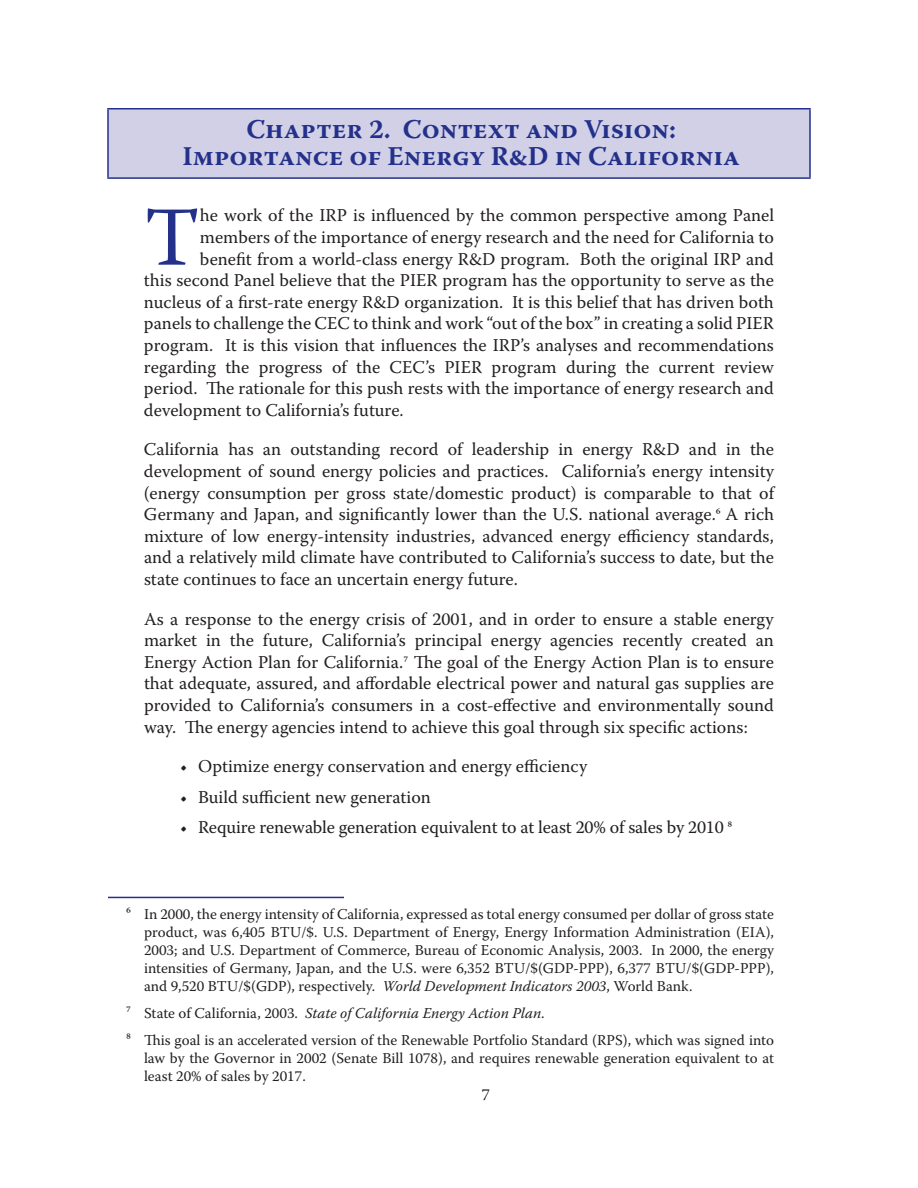
<style>
.page{position:relative;width:918px;height:1188px;background:#fff}
.page>*{position:absolute;margin:0;border:0;box-sizing:border-box;transform-origin:0 0}
.t1{font:83.55px "Warnock Pro";color:#24318b}
.t2{font:700 27px/27px "Warnock Pro";color:#24318b;text-align:center}
.t3{font:18px/21.6px "Warnock Pro";color:#231f20;text-align:justify}
.t4{font:16.5px "Warnock Pro";color:#231f20}
.t5{font:15px/18px "Warnock Pro";color:#231f20}
.s1{font-size:15px}
.s2{font-style:italic}
</style>
<div class="page">
<div style="left:108px;top:109px;width:702px;height:69px;background:#d1d0e6"></div>
<hr style="left:107px;top:108px;width:704px;height:2px;background:#24318b">
<hr style="left:107px;top:110px;width:2px;height:67px;background:#24318b">
<hr style="left:809px;top:110px;width:2px;height:67px;background:#24318b">
<hr style="left:107px;top:177px;width:704px;height:2px;background:#24318b">
<hr style="left:108px;top:897px;width:236px;height:1px;background:#24318b">
<h2 class="t2" style="left:183px;top:115px;width:559px">CHAPTER 2. CONTEXT AND VISION:<br>IMPORTANCE OF ENERGY R&amp;D IN CALIFORNIA</h2>
<h1 class="t1" style="left:144px;top:187px;width:57px">T</h1>
<p class="t3" style="left:200px;top:204px;width:576px">he work of the IRP is influenced by the common perspective among Panel</p>
<p class="t3" style="left:200px;top:226px;width:575px">members of the importance of energy research and the need for California to</p>
<p class="t3" style="left:200px;top:248px;width:576px">benefit from a world-class energy R&amp;D program. Both the original IRP and</p>
<p class="t3" style="left:144px;top:269px;width:632px">this second Panel believe that the PIER program has the opportunity to serve as the</p>
<p class="t3" style="left:144px;top:291px;width:631px">nucleus of a first-rate energy R&amp;D organization. It is this belief that has driven both</p>
<p class="t3" style="left:144px;top:312px;width:632px">panels to challenge the CEC to think and work “out of the box” in creating a solid PIER</p>
<p class="t3" style="left:144px;top:334px;width:631px">program. It is this vision that influences the IRP’s analyses and recommendations</p>
<p class="t3" style="left:144px;top:356px;width:632px">regarding the progress of the CEC’s PIER program during the current review</p>
<p class="t3" style="left:144px;top:377px;width:631px">period. The rationale for this push rests with the importance of energy research and</p>
<p class="t3" style="left:144px;top:399px;width:261px">development to California’s future.</p>
<p class="t3" style="left:144px;top:438px;width:632px">California has an outstanding record of leadership in energy R&amp;D and in the development of sound energy policies and practices. California’s energy intensity (energy consumption per gross state/domestic product) is comparable to that of Germany and Japan, and significantly lower than the U.S. national average.<span class="s1">⁶</span> A rich mixture of low energy-intensity industries, advanced energy efficiency standards, and a relatively mild climate have contributed to California’s success to date, but the state continues to face an uncertain energy future.</p>
<p class="t3" style="left:144px;top:608px;width:632px">As a response to the energy crisis of 2001, and in order to ensure a stable energy market in the future, California’s principal energy agencies recently created an Energy Action Plan for California.<span class="s1">⁷</span> The goal of the Energy Action Plan is to ensure that adequate, assured, and affordable electrical power and natural gas supplies are provided to California’s consumers in a cost-effective and environmentally sound way. The energy agencies intend to achieve this goal through six specific actions:</p>
<p class="t3" style="left:180px;top:755px;width:409px">• Optimize energy conservation and energy efficiency</p>
<p class="t3" style="left:180px;top:786px;width:252px">• Build sufficient new generation</p>
<p class="t3" style="left:180px;top:816px;width:554px">• Require renewable generation equivalent to at least 20% of sales by 2010 <span class="s1">⁸</span></p>
<p class="t5" style="left:144px;top:905px;width:632px;text-align:justify;text-indent:-18px">⁶ In 2000, the energy intensity of California, expressed as total energy consumed per dollar of gross state product, was 6,405 BTU/$. U.S. Department of Energy, Energy Information Administration (EIA), 2003; and U.S. Department of Commerce, Bureau of Economic Analysis, 2003. In 2000, the energy intensities of Germany, Japan, and the U.S. were 6,352 BTU/$(GDP-PPP), 6,377 BTU/$(GDP-PPP), and 9,520 BTU/$(GDP), respectively. <span class="s2">World Development Indicators 2003</span>, World Bank.</p>
<p class="t5" style="left:126px;top:999px;width:650px;line-height:27px">⁷ State of California, 2003. <span class="s2">State of California Energy Action Plan</span>.<br>⁸ This goal is an accelerated version of the Renewable Portfolio Standard (RPS), which was signed into</p>
<p class="t5" style="left:144px;top:1049px;width:632px">law by the Governor in 2002 (Senate Bill 1078), and requires renewable generation equivalent to at least 20% of sales by 2017.</p>
<p class="t4" style="left:482px;top:1085px;width:10px">7</p>
</div>
